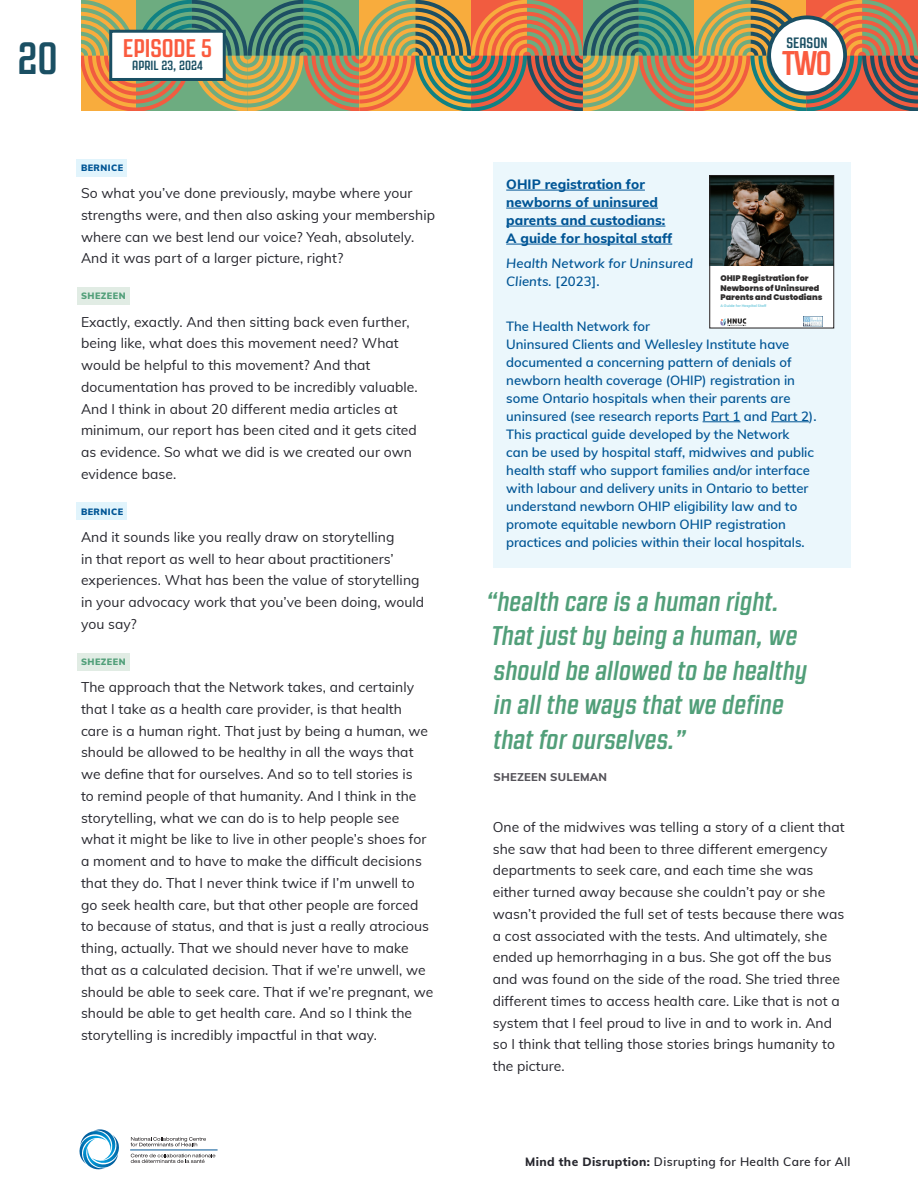
<style>
.page{position:relative;width:918px;height:1188px;background:#fff}
.page>*{position:absolute;margin:0;border:0;box-sizing:border-box;transform-origin:0 0}
.t1{font:700 45px "Revolution Gothic";color:#1a4f63}
.t2{font:700 34.2px "Revolution Gothic";color:#fa5b3f}
.PULL_QUOTE{font:italic 700 27px/34.5px "Revolution Gothic";letter-spacing:.005em;color:#519f79}
.t3{font:700 25.5px "Revolution Gothic";color:#fa5b3f}
.t4{font:700 15px "Revolution Gothic";letter-spacing:.005em;color:#1a4f63}
.BODY_COPY{font:13.8px/21.8px "Muli";letter-spacing:.005em;color:#26262d}
._1{font:800 13.5px/18px "Muli";letter-spacing:.005em;color:#005595}
.t5{font:700 13.35px "Revolution Gothic";letter-spacing:.005em;color:#1a4f63}
._3{font:600 13.2px/18px "Muli";color:#005595}
._2{font:italic 600 13.2px/18px "Muli";letter-spacing:.01em;color:#005595}
.t6{font:600 12px "Muli";letter-spacing:.03em;color:#26262d}
.BODY_COPY-2{font:800 11.25px "Muli";letter-spacing:.02em;color:#555359}
.B{font:900 9px "Muli";letter-spacing:.05em;color:#005595}
.C{font:900 9px "Muli";letter-spacing:.05em;color:#519f79}
.t7{font:900 8.1px/9.8px "Poppins";color:#302e2e}
.t8{font:600 3.6px "Poppins";color:#78ccde}
.s1{font-style:normal}
.s2{font-weight:800}
</style>
<div class="page">
<svg style="left:81px;top:0;width:837px;height:111px;background:#a08b5c"></svg>
<svg style="left:131px;top:1137px;width:75px;height:9px"></svg>
<svg style="left:131px;top:1154px;width:84px;height:9px"></svg>
<svg style="left:79px;top:1129px;width:40px;height:41px"></svg>
<hr style="left:130px;top:1150px;width:88px;height:1px;background:#005595">
<div style="left:769px;top:17px;width:76px;height:76px;background:#fff;border-radius:50%"></div>
<div style="left:767px;top:15px;width:80px;height:80px;border:4px solid #1a4f63;border-radius:50%"></div>
<div style="left:109px;top:30px;width:117px;height:51px;background:#fff;border:3px solid #1a4f63"></div>
<svg style="left:77px;top:159px;width:50px;height:18px"></svg>
<svg style="left:77px;top:287px;width:52px;height:18px"></svg>
<svg style="left:77px;top:503px;width:50px;height:17px"></svg>
<svg style="left:77px;top:653px;width:52px;height:17px"></svg>
<div style="left:493px;top:162px;width:357px;height:406px;background:#ebf7fc"></div>
<hr style="left:506px;top:190px;width:139px;height:1px;background:#005595">
<hr style="left:506px;top:208px;width:152px;height:1px;background:#005595">
<hr style="left:506px;top:226px;width:159px;height:1px;background:#005595">
<hr style="left:506px;top:244px;width:166px;height:1px;background:#005595">
<hr style="left:703px;top:421px;width:37px;height:1px;background:#005595">
<hr style="left:771px;top:421px;width:38px;height:1px;background:#005595">
<div style="left:710px;top:175px;width:124px;height:153px;background:#fff"></div>
<img style="left:712px;top:177px;width:120px;height:89px">
<svg style="left:720px;top:318px;width:27px;height:8px"></svg>
<img style="left:804px;top:316px;width:18px;height:10px">
<div style="left:710px;top:175px;width:124px;height:153px;border:1px solid #231f20"></div>
<h1 class="t1" style="left:18px;top:34px;width:42px">20</h1>
<p class="t4" style="left:787px;top:35px;width:43px">SEASON</p>
<h3 class="t3" style="left:123px;top:35px;width:91px">EPISODE 5</h3>
<p class="t5" style="left:132px;top:58px;width:72px">APRIL 23, 2024</p>
<h2 class="t2" style="left:782px;top:45px;width:51px">TWO</h2>
<p class="B" style="left:81px;top:161px;width:44px">BERNICE</p>
<p class="BODY_COPY" style="left:81px;top:182px;width:356px">So what you’ve done previously, maybe where your strengths were, and then also asking your membership where can we best lend our voice? Yeah, absolutely.<br>And it was part of a larger picture, right?</p>
<p class="C" style="left:81px;top:290px;width:46px">SHEZEEN</p>
<p class="BODY_COPY" style="left:81px;top:310px;width:338px">Exactly, exactly. And then sitting back even further, being like, what does this movement need? What would be helpful to this movement? And that documentation has proved to be incredibly valuable.<br>And I think in about 20 different media articles at minimum, our report has been cited and it gets cited as evidence. So what we did is we created our own evidence base.</p>
<p class="B" style="left:81px;top:505px;width:44px">BERNICE</p>
<p class="BODY_COPY" style="left:81px;top:525px;width:345px">And it sounds like you really draw on storytelling<br>in that report as well to hear about practitioners’ experiences. What has been the value of storytelling in your advocacy work that you’ve been doing, would you say?</p>
<p class="C" style="left:81px;top:655px;width:46px">SHEZEEN</p>
<p class="BODY_COPY" style="left:81px;top:676px;width:354px">The approach that the Network takes, and certainly that I take as a health care provider, is that health<br>care is a human right. That just by being a human, we should be allowed to be healthy in all the ways that we define that for ourselves. And so to tell stories is<br>to remind people of that humanity. And I think in the storytelling, what we can do is to help people see what it might be like to live in other people’s shoes for a moment and to have to make the difficult decisions that they do. That I never think twice if I’m unwell to go seek health care, but that other people are forced to because of status, and that is just a really atrocious thing, actually. That we should never have to make that as a calculated decision. That if we’re unwell, we should be able to seek care. That if we’re pregnant, we should be able to get health care. And so I think the storytelling is incredibly impactful in that way.</p>
<p class="_1" style="left:506px;top:175px;width:168px">OHIP registration for newborns of uninsured parents and custodians:<br>A guide for hospital staff</p>
<p class="_2" style="left:506px;top:253px;width:188px">Health Network for Uninsured<br>Clients. <span class="s1">[2023].</span></p>
<p class="_3" style="left:506px;top:316px;width:312px">The Health Network for<br>Uninsured Clients and Wellesley Institute have documented a concerning pattern of denials of newborn health coverage (OHIP) registration in some Ontario hospitals when their parents are uninsured (see research reports Part 1 and Part 2).<br>This practical guide developed by the Network<br>can be used by hospital staff, midwives and public health staff who support families and/or interface with labour and delivery units in Ontario to better understand newborn OHIP eligibility law and to promote equitable newborn OHIP registration practices and policies within their local hospitals.</p>
<p class="t7" style="left:720px;top:273px;width:103px">OHIP Registration for<br>Newborns of Uninsured<br>Parents and Custodians</p>
<p class="t8" style="left:720px;top:304px;width:48px">A Guide for Hospital Staff</p>
<p class="PULL_QUOTE" style="left:486px;top:584px;width:323px">“health care is a human right.<br>That just by being a human, we should be allowed to be healthy in all the ways that we define that for ourselves.”</p>
<p class="BODY_COPY-2" style="left:493px;top:769px;width:115px">SHEZEEN SULEMAN</p>
<p class="BODY_COPY" style="left:493px;top:815px;width:353px">One of the midwives was telling a story of a client that she saw that had been to three different emergency departments to seek care, and each time she was either turned away because she couldn’t pay or she wasn’t provided the full set of tests because there was a cost associated with the tests. And ultimately, she ended up hemorrhaging in a bus. She got off the bus and was found on the side of the road. She tried three different times to access health care. Like that is not a system that I feel proud to live in and to work in. And so I think that telling those stories brings humanity to the picture.</p>
<p class="t6" style="left:525px;top:1153px;width:327px"><span class="s2">Mind the Disruption:</span> Disrupting for Health Care for All</p>
</div>
